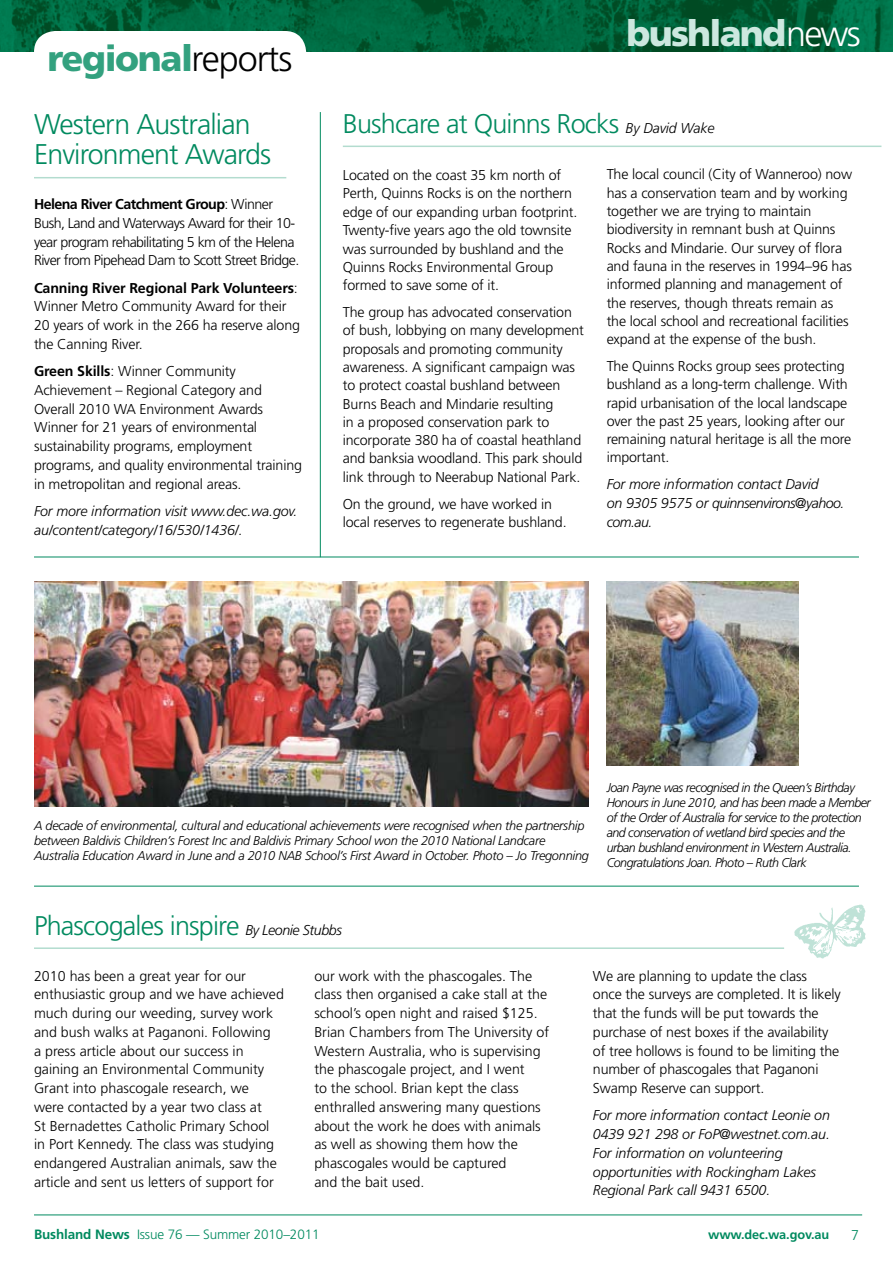
<style>
.page{position:relative;width:893px;height:1263px;background:#fff}
.page>*{position:absolute;margin:0;border:0;box-sizing:border-box;transform-origin:0 0}
.t1{font:900 36px "Frutiger";letter-spacing:-.04em;color:#33a17f}
.t2{font:900 36px "Frutiger";letter-spacing:-.05em;color:#cce8df}
.t3{font:300 28.5px/30px "Frutiger";letter-spacing:-.03em;color:#008a5f}
.t4{font:300 27px "Frutiger";letter-spacing:-.03em;color:#008a5f}
.t5{font:300 14.25px/18.8px "Frutiger";letter-spacing:-.01em;color:#000}
.t6{font:italic 300 14.25px/18.8px "Frutiger";letter-spacing:-.01em;color:#000}
.t7{font:300 14.25px/18.8px "Frutiger";letter-spacing:-.04em;color:#000}
.t8{font:300 14.25px "Frutiger";color:#008a5f}
.t9{font:300 13.5px "Frutiger";letter-spacing:-.01em;color:#008a5f}
.t10{font:italic 300 12.75px/15px "Frutiger";letter-spacing:-.02em;color:#000}
.t11{font:italic 300 12.75px/15px "Frutiger";letter-spacing:-.04em;color:#000}
.t12{font:700 12.75px "Frutiger";letter-spacing:-.01em;color:#008a5f}
.s1{font-weight:300;color:#000}
.s2{font-weight:700}
.s3{font-weight:300;color:#fff}
.s4{font-style:italic;font-size:14.25px;color:#000}
</style>
<div class="page">
<img style="left:0;top:0;width:893px;height:51px">
<hr style="left:34px;top:1215px;width:828px;height:1px;background:#008a5f">
<div style="left:34px;top:31px;width:272px;height:94px;background:#fff;border-radius:21px"></div>
<hr style="left:34px;top:177px;width:252px;height:1px;background:#b3dccf">
<img style="left:607px;top:581px;width:191px;height:185px">
<img style="left:34px;top:582px;width:555px;height:224px">
<hr style="left:343px;top:146px;width:538px;height:1px;background:#b3dccf">
<hr style="left:320px;top:112px;width:1px;height:445px;background:#008a5f">
<img style="left:794px;top:904px;width:72px;height:55px">
<hr style="left:34px;top:947px;width:750px;height:2px;background:#b3dccf">
<hr style="left:34px;top:886px;width:825px;height:1px;background:#008a5f">
<hr style="left:34px;top:557px;width:825px;height:1px;background:#008a5f">
<h1 class="t1" style="left:48px;top:37px;width:246px">regional<span class="s1">reports</span></h1>
<h2 class="t3" style="left:34px;top:110px;width:239px">Western Australian<br>Environment Awards</h2>
<p class="t7" style="left:34px;top:195px;width:267px"><span class="s2">Helena River Catchment Group</span>: Winner Bush, Land and Waterways Award for their 10- year program rehabilitating 5 km of the Helena River from Pipehead Dam to Scott Street Bridge.</p>
<p class="t5" style="left:34px;top:278px;width:268px"><span class="s2">Canning River Regional Park Volunteers</span>:<br>Winner Metro Community Award for their 20 years of work in the 266 ha reserve along the Canning River.</p>
<p class="t5" style="left:34px;top:362px;width:270px"><span class="s2">Green Skills</span>: Winner Community Achievement – Regional Category and Overall 2010 WA Environment Awards Winner for 21 years of environmental sustainability programs, employment programs, and quality environmental training in metropolitan and regional areas.</p>
<p class="t6" style="left:34px;top:502px;width:265px">For more information visit www.dec.wa.gov. au/content/category/16/530/1436/.</p>
<h1 class="t2" style="left:627px;top:11px;width:236px">bushland<span class="s3">news</span></h1>
<h3 class="t4" style="left:343px;top:108px;width:373px">Bushcare at Quinns Rocks <span class="s4">By David Wake</span></h3>
<p class="t5" style="left:343px;top:166px;width:236px">Located on the coast 35 km north of Perth, Quinns Rocks is on the northern edge of our expanding urban footprint.<br>Twenty-five years ago the old townsite was surrounded by bushland and the Quinns Rocks Environmental Group formed to save some of it.</p>
<p class="t5" style="left:343px;top:303px;width:243px;line-height:18.3px">The group has advocated conservation of bush, lobbying on many development proposals and promoting community awareness. A significant campaign was to protect coastal bushland between Burns Beach and Mindarie resulting<br>in a proposed conservation park to incorporate 380 ha of coastal heathland and banksia woodland. This park should link through to Neerabup National Park.</p>
<p class="t5" style="left:343px;top:495px;width:225px;line-height:18.3px">On the ground, we have worked in local reserves to regenerate bushland.</p>
<p class="t5" style="left:607px;top:166px;width:247px;line-height:18.3px">The local council (City of Wanneroo) now has a conservation team and by working together we are trying to maintain biodiversity in remnant bush at Quinns Rocks and Mindarie. Our survey of flora and fauna in the reserves in 1994–96 has informed planning and management of the reserves, though threats remain as the local school and recreational facilities expand at the expense of the bush.</p>
<p class="t5" style="left:607px;top:357px;width:246px;line-height:18.3px">The Quinns Rocks group sees protecting bushland as a long-term challenge. With rapid urbanisation of the local landscape over the past 25 years, looking after our remaining natural heritage is all the more important.</p>
<p class="t6" style="left:607px;top:475px;width:239px">For more information contact David<br>on 9305 9575 or quinnsenvirons@yahoo. com.au.</p>
<p class="t10" style="left:34px;top:818px;width:556px">A decade of environmental, cultural and educational achievements were recognised when the partnership between Baldivis Children’s Forest Inc and Baldivis Primary School won the 2010 National Landcare<br>Australia Education Award in June and a 2010 NAB School’s First Award in October. Photo – Jo Tregonning</p>
<p class="t11" style="left:607px;top:780px;width:266px">Joan Payne was recognised in the Queen’s Birthday Honours in June 2010, and has been made a Member of the Order of Australia for service to the protection and conservation of wetland bird species and the urban bushland environment in Western Australia.<br>Congratulations Joan. Photo – Ruth Clark</p>
<h3 class="t4" style="left:34px;top:910px;width:309px">Phascogales inspire <span class="s4">By Leonie Stubbs</span></h3>
<p class="t5" style="left:34px;top:966px;width:251px">2010 has been a great year for our enthusiastic group and we have achieved much during our weeding, survey work and bush walks at Paganoni. Following<br>a press article about our success in gaining an Environmental Community Grant into phascogale research, we<br>were contacted by a year two class at<br>St Bernadettes Catholic Primary School in Port Kennedy. The class was studying endangered Australian animals, saw the article and sent us letters of support for</p>
<p class="t5" style="left:314px;top:966px;width:236px">our work with the phascogales. The class then organised a cake stall at the school’s open night and raised $125.<br>Brian Chambers from The University of Western Australia, who is supervising the phascogale project, and I went<br>to the school. Brian kept the class enthralled answering many questions about the work he does with animals as well as showing them how the phascogales would be captured<br>and the bait used.</p>
<p class="t5" style="left:593px;top:966px;width:249px">We are planning to update the class<br>once the surveys are completed. It is likely that the funds will be put towards the purchase of nest boxes if the availability of tree hollows is found to be limiting the number of phascogales that Paganoni Swamp Reserve can support.</p>
<p class="t6" style="left:593px;top:1106px;width:239px">For more information contact Leonie on 0439 921 298 or FoP@westnet.com.au.<br>For information on volunteering opportunities with Rockingham Lakes Regional Park call 9431 6500.</p>
<p class="t9" style="left:34px;top:1227px;width:287px"><span class="s2">Bushland News</span> Issue 76 — Summer 2010–2011</p>
<p class="t12" style="left:708px;top:1226px;width:123px">www.dec.wa.gov.au</p>
<p class="t8" style="left:851px;top:1227px;width:9px">7</p>
</div>
